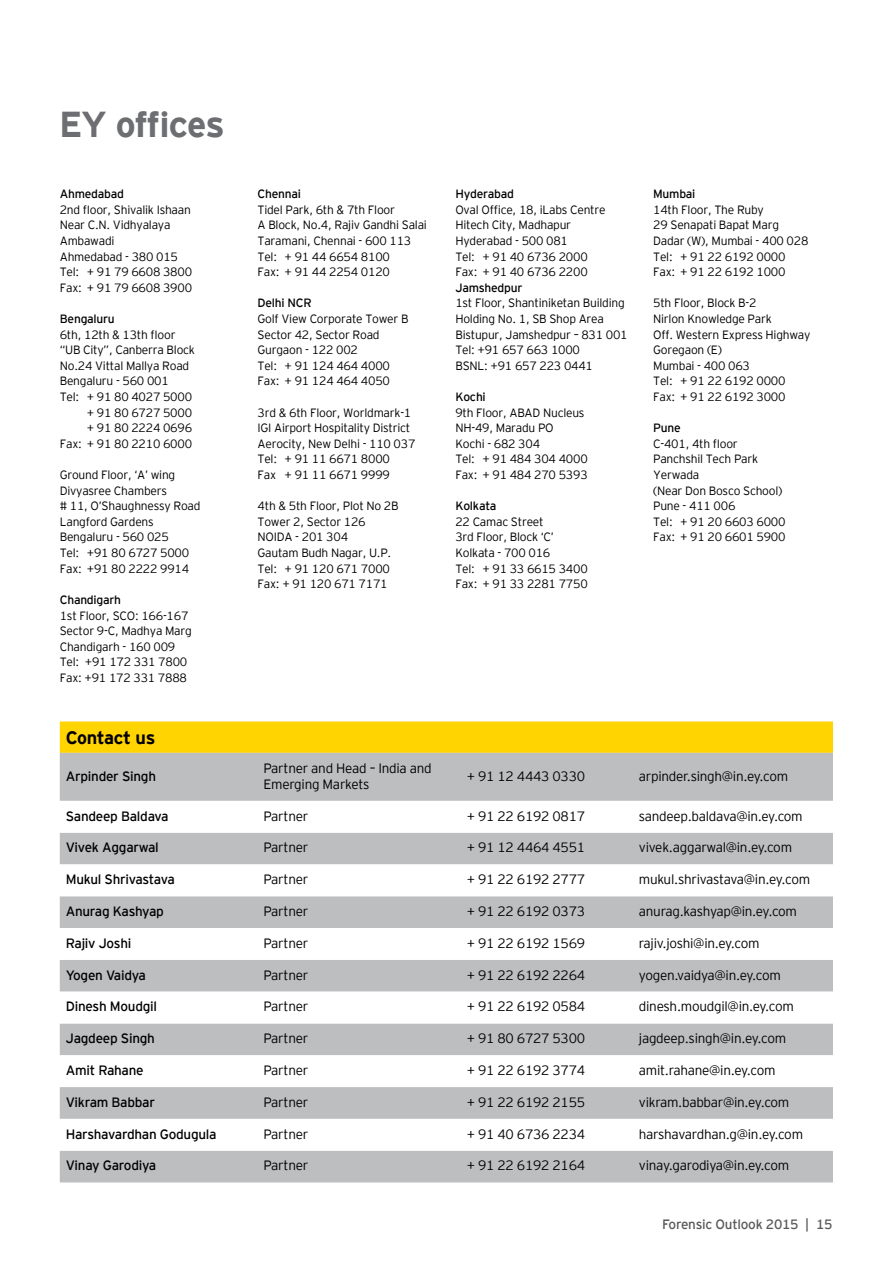
<style>
.page{position:relative;width:893px;height:1263px;background:#fff}
.page>*{position:absolute;margin:0;border:0;box-sizing:border-box;transform-origin:0 0}
.t1{font:700 36px "EY Interstate";letter-spacing:-.035em;color:#6d6e71}
.t2{font:700 18px "EY Interstate";letter-spacing:-.02em;color:#000}
.t3{font:300 13.5px/16.2px "EY Interstate";letter-spacing:-.02em;color:#000}
.t4{font:13.5px "EY Interstate";letter-spacing:-.02em;color:#000}
.t5{font:13.5px "EY Interstate";letter-spacing:-.02em;color:#58595b}
.t6{font:300 12px/15.6px "EY Interstate";letter-spacing:-.02em;color:#000101}
.t7{font:12px "EY Interstate";letter-spacing:-.02em;color:#000101}
</style>
<div class="page">
<div style="left:60px;top:721px;width:773px;height:32px;background:#ffd400"></div>
<div style="left:60px;top:753px;width:773px;height:429px;background:#bcbec0"></div>
<svg style="left:60px;top:801px;width:773px;height:350px"></svg>
<h1 class="t1" style="left:59px;top:99px;width:167px">EY offices</h1>
<p class="t7" style="left:60px;top:185px;width:66px">Ahmedabad</p>
<p class="t6" style="left:60px;top:201px;width:134px">2nd floor, Shivalik Ishaan<br>Near C.N. Vidhyalaya<br>Ambawadi<br>Ahmedabad - 380 015<br>Tel: + 91 79 6608 3800<br>Fax: + 91 79 6608 3900</p>
<p class="t7" style="left:60px;top:310px;width:56px">Bengaluru</p>
<p class="t6" style="left:60px;top:326px;width:117px">6th, 12th &amp; 13th floor</p>
<p class="t6" style="left:60px;top:341px;width:137px">“UB City”, Canberra Block</p>
<p class="t6" style="left:60px;top:357px;width:131px">No.24 Vittal Mallya Road</p>
<p class="t6" style="left:60px;top:373px;width:111px">Bengaluru - 560 001</p>
<p class="t6" style="left:60px;top:388px;width:134px">Tel: + 91 80 4027 5000</p>
<p class="t6" style="left:87px;top:404px;width:107px">+ 91 80 6727 5000</p>
<p class="t6" style="left:87px;top:419px;width:107px">+ 91 80 2224 0696</p>
<p class="t6" style="left:60px;top:435px;width:134px">Fax: + 91 80 2210 6000</p>
<p class="t6" style="left:60px;top:466px;width:142px">Ground Floor, ‘A’ wing<br>Divyasree Chambers<br># 11, O’Shaughnessy Road<br>Langford Gardens<br>Bengaluru - 560 025<br>Tel: +91 80 6727 5000<br>Fax: +91 80 2222 9914</p>
<p class="t7" style="left:60px;top:591px;width:63px">Chandigarh</p>
<p class="t6" style="left:60px;top:607px;width:134px">1st Floor, SCO: 166-167<br>Sector 9-C, Madhya Marg<br>Chandigarh - 160 009<br>Tel: +91 172 331 7800<br>Fax: +91 172 331 7888</p>
<p class="t7" style="left:258px;top:185px;width:45px">Chennai</p>
<p class="t6" style="left:258px;top:201px;width:171px">Tidel Park, 6th &amp; 7th Floor<br>A Block, No.4, Rajiv Gandhi Salai<br>Taramani, Chennai - 600 113<br>Tel: + 91 44 6654 8100<br>Fax: + 91 44 2254 0120</p>
<p class="t7" style="left:258px;top:295px;width:56px">Delhi NCR</p>
<p class="t6" style="left:258px;top:310px;width:152px">Golf View Corporate Tower B<br>Sector 42, Sector Road<br>Gurgaon - 122 002<br>Tel: + 91 124 464 4000<br>Fax: + 91 124 464 4050</p>
<p class="t6" style="left:258px;top:404px;width:159px">3rd &amp; 6th Floor, Worldmark-1<br>IGI Airport Hospitality District<br>Aerocity, New Delhi - 110 037<br>Tel: + 91 11 6671 8000<br>Fax + 91 11 6671 9999</p>
<p class="t6" style="left:258px;top:497px;width:143px">4th &amp; 5th Floor, Plot No 2B<br>Tower 2, Sector 126<br>NOIDA - 201 304<br>Gautam Budh Nagar, U.P.<br>Tel: + 91 120 671 7000<br>Fax: + 91 120 671 7171</p>
<p class="t7" style="left:455px;top:185px;width:60px">Hyderabad</p>
<p class="t6" style="left:455px;top:201px;width:152px">Oval Office, 18, iLabs Centre<br>Hitech City, Madhapur<br>Hyderabad - 500 081<br>Tel: + 91 40 6736 2000<br>Fax: + 91 40 6736 2200</p>
<p class="t7" style="left:455px;top:279px;width:69px">Jamshedpur</p>
<p class="t6" style="left:455px;top:295px;width:174px">1st Floor, Shantiniketan Building<br>Holding No. 1, SB Shop Area<br>Bistupur, Jamshedpur – 831 001<br>Tel: +91 657 663 1000<br>BSNL: +91 657 223 0441</p>
<p class="t7" style="left:455px;top:388px;width:32px">Kochi</p>
<p class="t6" style="left:455px;top:404px;width:134px">9th Floor, ABAD Nucleus<br>NH-49, Maradu PO<br>Kochi - 682 304<br>Tel: + 91 484 304 4000<br>Fax: + 91 484 270 5393</p>
<p class="t7" style="left:455px;top:497px;width:43px">Kolkata</p>
<p class="t6" style="left:455px;top:513px;width:134px">22 Camac Street<br>3rd Floor, Block ‘C’<br>Kolkata - 700 016<br>Tel: + 91 33 6615 3400<br>Fax: + 91 33 2281 7750</p>
<p class="t7" style="left:653px;top:185px;width:44px">Mumbai</p>
<p class="t6" style="left:653px;top:201px;width:157px">14th Floor, The Ruby<br>29 Senapati Bapat Marg<br>Dadar (W), Mumbai - 400 028<br>Tel: + 91 22 6192 0000<br>Fax: + 91 22 6192 1000</p>
<p class="t6" style="left:653px;top:295px;width:159px">5th Floor, Block B-2<br>Nirlon Knowledge Park<br>Off. Western Express Highway<br>Goregaon (E)<br>Mumbai - 400 063<br>Tel: + 91 22 6192 0000<br>Fax: + 91 22 6192 3000</p>
<p class="t7" style="left:653px;top:419px;width:29px">Pune</p>
<p class="t6" style="left:653px;top:435px;width:134px">C-401, 4th floor<br>Panchshil Tech Park<br>Yerwada<br>(Near Don Bosco School)<br>Pune - 411 006<br>Tel: + 91 20 6603 6000<br>Fax: + 91 20 6601 5900</p>
<h2 class="t2" style="left:66px;top:724px;width:91px">Contact us</h2>
<p class="t4" style="left:66px;top:766px;width:92px">Arpinder Singh</p>
<p class="t3" style="left:264px;top:759px;width:170px">Partner and Head – India and<br>Emerging Markets</p>
<p class="t3" style="left:467px;top:767px;width:120px">+ 91 12 4443 0330</p>
<p class="t3" style="left:639px;top:767px;width:151px">arpinder.singh@in.ey.com</p>
<p class="t4" style="left:66px;top:806px;width:104px">Sandeep Baldava</p>
<p class="t3" style="left:264px;top:807px;width:46px">Partner</p>
<p class="t3" style="left:467px;top:807px;width:120px">+ 91 22 6192 0817</p>
<p class="t3" style="left:639px;top:807px;width:165px">sandeep.baldava@in.ey.com</p>
<p class="t4" style="left:66px;top:838px;width:95px">Vivek Aggarwal</p>
<p class="t3" style="left:264px;top:839px;width:46px">Partner</p>
<p class="t3" style="left:467px;top:839px;width:120px">+ 91 12 4464 4551</p>
<p class="t3" style="left:639px;top:839px;width:155px">vivek.aggarwal@in.ey.com</p>
<p class="t4" style="left:66px;top:870px;width:111px">Mukul Shrivastava</p>
<p class="t3" style="left:264px;top:870px;width:46px">Partner</p>
<p class="t3" style="left:467px;top:870px;width:120px">+ 91 22 6192 2777</p>
<p class="t3" style="left:639px;top:870px;width:173px">mukul.shrivastava@in.ey.com</p>
<p class="t4" style="left:66px;top:902px;width:100px">Anurag Kashyap</p>
<p class="t3" style="left:264px;top:902px;width:46px">Partner</p>
<p class="t3" style="left:467px;top:902px;width:120px">+ 91 22 6192 0373</p>
<p class="t3" style="left:639px;top:902px;width:160px">anurag.kashyap@in.ey.com</p>
<p class="t4" style="left:66px;top:933px;width:67px">Rajiv Joshi</p>
<p class="t3" style="left:264px;top:934px;width:46px">Partner</p>
<p class="t3" style="left:467px;top:934px;width:120px">+ 91 22 6192 1569</p>
<p class="t3" style="left:639px;top:934px;width:122px">rajiv.joshi@in.ey.com</p>
<p class="t4" style="left:66px;top:965px;width:82px">Yogen Vaidya</p>
<p class="t3" style="left:264px;top:966px;width:46px">Partner</p>
<p class="t3" style="left:467px;top:966px;width:120px">+ 91 22 6192 2264</p>
<p class="t3" style="left:639px;top:966px;width:143px">yogen.vaidya@in.ey.com</p>
<p class="t4" style="left:66px;top:997px;width:93px">Dinesh Moudgil</p>
<p class="t3" style="left:264px;top:998px;width:46px">Partner</p>
<p class="t3" style="left:467px;top:998px;width:120px">+ 91 22 6192 0584</p>
<p class="t3" style="left:639px;top:998px;width:157px">dinesh.moudgil@in.ey.com</p>
<p class="t4" style="left:66px;top:1029px;width:91px">Jagdeep Singh</p>
<p class="t3" style="left:264px;top:1029px;width:46px">Partner</p>
<p class="t3" style="left:467px;top:1029px;width:120px">+ 91 80 6727 5300</p>
<p class="t3" style="left:639px;top:1029px;width:149px">jagdeep.singh@in.ey.com</p>
<p class="t4" style="left:66px;top:1061px;width:79px">Amit Rahane</p>
<p class="t3" style="left:264px;top:1061px;width:46px">Partner</p>
<p class="t3" style="left:467px;top:1061px;width:120px">+ 91 22 6192 3774</p>
<p class="t3" style="left:639px;top:1061px;width:138px">amit.rahane@in.ey.com</p>
<p class="t4" style="left:66px;top:1092px;width:91px">Vikram Babbar</p>
<p class="t3" style="left:264px;top:1093px;width:46px">Partner</p>
<p class="t3" style="left:467px;top:1093px;width:120px">+ 91 22 6192 2155</p>
<p class="t3" style="left:639px;top:1093px;width:152px">vikram.babbar@in.ey.com</p>
<p class="t4" style="left:66px;top:1124px;width:152px">Harshavardhan Godugula</p>
<p class="t3" style="left:264px;top:1125px;width:46px">Partner</p>
<p class="t3" style="left:467px;top:1125px;width:120px">+ 91 40 6736 2234</p>
<p class="t3" style="left:639px;top:1125px;width:166px">harshavardhan.g@in.ey.com</p>
<p class="t4" style="left:66px;top:1156px;width:92px">Vinay Garodiya</p>
<p class="t3" style="left:264px;top:1157px;width:46px">Partner</p>
<p class="t3" style="left:467px;top:1157px;width:120px">+ 91 22 6192 2164</p>
<p class="t3" style="left:639px;top:1157px;width:152px">vinay.garodiya@in.ey.com</p>
<p class="t5" style="left:662px;top:1214px;width:172px">Forensic Outlook 2015 | 15</p>
</div>
